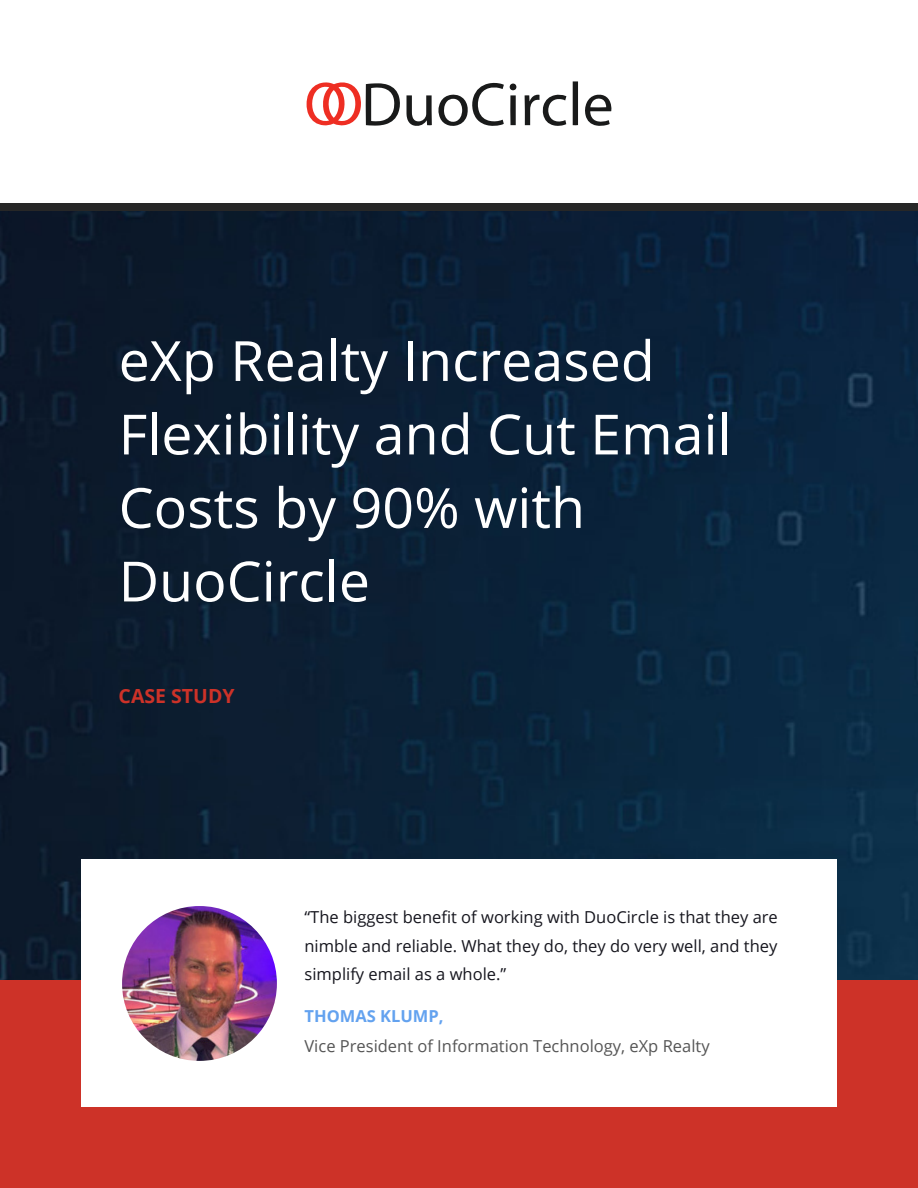
<style>
.page{position:relative;width:918px;height:1188px;background:#fff}
.page>*{position:absolute;margin:0;border:0;box-sizing:border-box;transform-origin:0 0}
.Page_Heading{font:55.5px/73.5px "Open Sans";color:#fff}
.Body_Copy_Left{font:700 19.5px "Open Sans";color:#cd3228}
.Body_Copy_Left-2{font:16.5px/28.5px "Open Sans";color:#16161e;text-align:justify}
.Body_Copy_Left-3{font:16.5px "Open Sans";color:#555}
.Body_Copy_Left-4{font:700 16.5px "Open Sans";color:#63a2ef}
</style>
<div class="page">
<img style="left:0;top:211px;width:918px;height:770px">
<div style="left:0;top:981px;width:918px;height:207px;background:#cd3228"></div>
<div style="left:81px;top:860px;width:756px;height:247px;background:#fff"></div>
<svg style="left:307px;top:82px;width:93px;height:44px"></svg>
<svg style="left:438px;top:83px;width:66px;height:43px"></svg>
<svg style="left:585px;top:95px;width:26px;height:31px"></svg>
<svg style="left:406px;top:95px;width:26px;height:31px"></svg>
<svg style="left:573px;top:81px;width:5px;height:44px"></svg>
<svg style="left:525px;top:94px;width:41px;height:32px"></svg>
<svg style="left:510px;top:84px;width:6px;height:41px"></svg>
<div style="left:0;top:204px;width:918px;height:7px;background:#272727"></div>
<img style="left:122px;top:906px;width:155px;height:155px;border-radius:77px">
<p class="Page_Heading" style="left:119px;top:323px;width:614px">eXp Realty Increased<br>Flexibility and Cut Email<br>Costs by 90% with<br>DuoCircle</p>
<p class="Body_Copy_Left" style="left:119px;top:682px;width:117px">CASE STUDY</p>
<p class="Body_Copy_Left-2" style="left:304px;top:903px;width:475px">“The biggest benefit of working with DuoCircle is that they are nimble and reliable. What they do, they do very well, and they simplify email as a whole.”</p>
<p class="Body_Copy_Left-4" style="left:304px;top:1005px;width:141px">THOMAS KLUMP,</p>
<p class="Body_Copy_Left-3" style="left:304px;top:1035px;width:407px">Vice President of Information Technology, eXp Realty</p>
</div>
